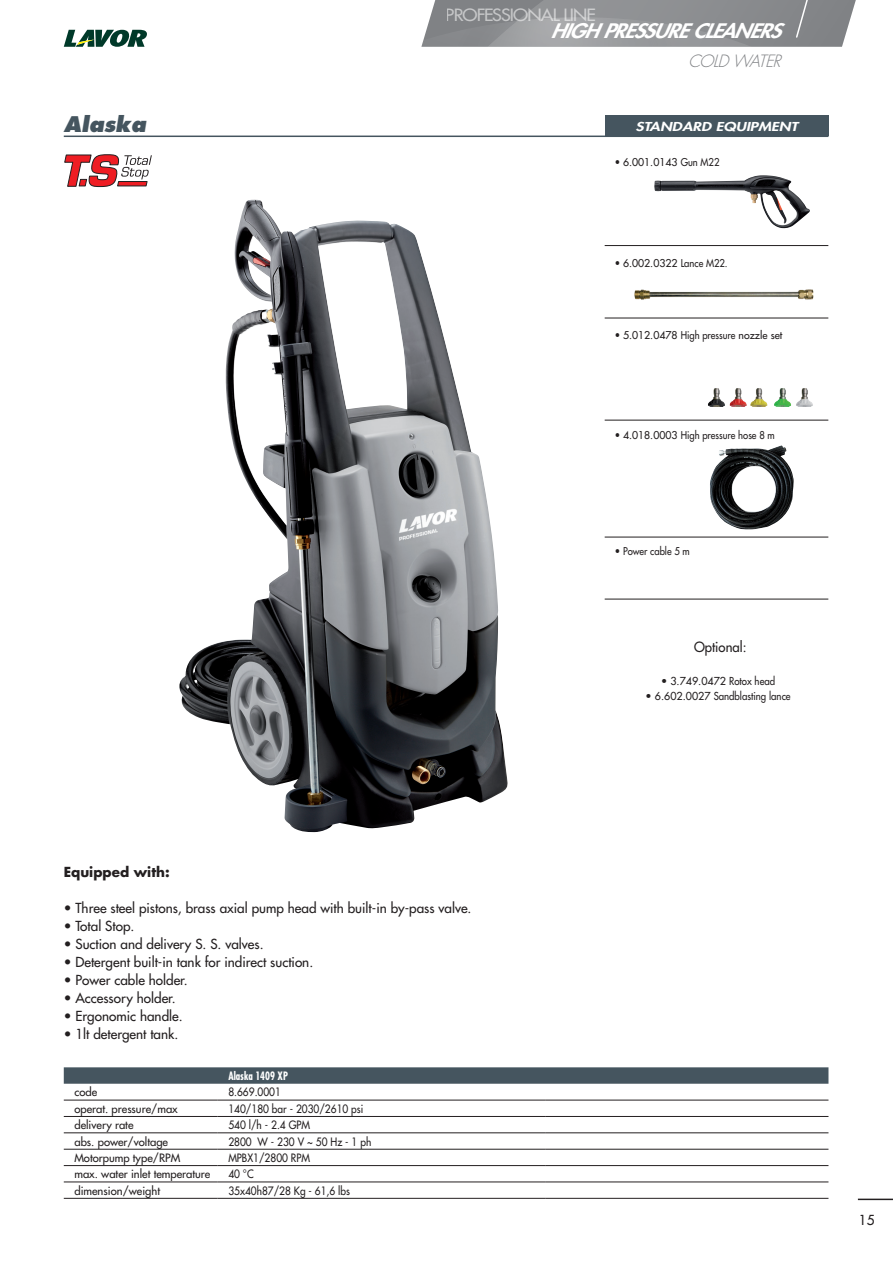
<style>
.page{position:relative;width:893px;height:1263px;background:#fff}
.page>*{position:absolute;margin:0;border:0;box-sizing:border-box;transform-origin:0 0}
.t1{font:italic 800 21px "Futura Std";color:#45555f}
.t2{font:italic 800 19.5px "Futura Std";letter-spacing:-.045em;color:#fff;scale:1.1 1}
.t3{font:500 16.5px "Futura Std";letter-spacing:-.05em;color:#fff;scale:1.1 1}
.t4{font:italic 300 16.5px "Futura Std";color:#808285}
.t5{font:500 13.8px "Futura Std";color:#231f20;scale:.95 1}
.t6{font:500 13.5px "Futura Std";color:#231f20}
.t7{font:700 13.5px "Futura Std";color:#231f20}
.t8{font:italic 800 12px "Futura Std";color:#fff;scale:1.3 1}
.t9{font:500 11.25px "Futura Std";color:#231f20}
.t10{font:500 11.25px "Futura Std";color:#231f20;scale:.9 1}
.t11{font:700 condensed 11.25px "Futura Std";color:#fff;scale:.9 1}
.t12{font:500 10.65px "Futura Std";color:#231f20}
.t13{font:500 10.5px "Futura Std";color:#231f20;scale:.9 1}
</style>
<div class="page">
<svg style="left:421px;top:0;width:435px;height:47px;background:#929396"></svg>
<hr style="left:858px;top:1198px;width:35px;height:2px;background:#231f20">
<svg style="left:64px;top:30px;width:83px;height:17px"></svg>
<hr style="left:64px;top:136px;width:764px;height:1px;background:#45555f">
<div style="left:605px;top:115px;width:223px;height:21px;background:#45555f"></div>
<hr style="left:605px;top:245px;width:223px;height:1px;background:#231f20">
<hr style="left:605px;top:318px;width:223px;height:1px;background:#231f20">
<hr style="left:605px;top:420px;width:223px;height:1px;background:#231f20">
<img style="left:708px;top:388px;width:105px;height:19px">
<img style="left:634px;top:289px;width:180px;height:11px">
<svg style="left:64px;top:1067px;width:764px;height:17px;background:#4b5b64"></svg>
<hr style="left:64px;top:1100px;width:154px;height:1px;background:#231f20">
<hr style="left:218px;top:1100px;width:327px;height:1px;background:#231f20">
<hr style="left:545px;top:1100px;width:283px;height:1px;background:#231f20">
<hr style="left:64px;top:1116px;width:154px;height:1px;background:#231f20">
<hr style="left:218px;top:1116px;width:327px;height:1px;background:#231f20">
<hr style="left:545px;top:1116px;width:283px;height:1px;background:#231f20">
<hr style="left:64px;top:1132px;width:154px;height:1px;background:#231f20">
<hr style="left:218px;top:1132px;width:327px;height:1px;background:#231f20">
<hr style="left:545px;top:1132px;width:283px;height:1px;background:#231f20">
<hr style="left:64px;top:1149px;width:154px;height:1px;background:#231f20">
<hr style="left:218px;top:1149px;width:327px;height:1px;background:#231f20">
<hr style="left:545px;top:1149px;width:283px;height:1px;background:#231f20">
<hr style="left:64px;top:1165px;width:154px;height:1px;background:#231f20">
<hr style="left:218px;top:1165px;width:327px;height:1px;background:#231f20">
<hr style="left:545px;top:1165px;width:283px;height:1px;background:#231f20">
<hr style="left:64px;top:1182px;width:154px;height:1px;background:#231f20">
<hr style="left:218px;top:1182px;width:327px;height:1px;background:#231f20">
<hr style="left:545px;top:1182px;width:283px;height:1px;background:#231f20">
<hr style="left:64px;top:1198px;width:154px;height:1px;background:#231f20">
<hr style="left:218px;top:1198px;width:327px;height:1px;background:#231f20">
<hr style="left:545px;top:1198px;width:283px;height:1px;background:#231f20">
<svg style="left:64px;top:154px;width:88px;height:33px"></svg>
<img style="left:179px;top:200px;width:329px;height:632px">
<img style="left:654px;top:175px;width:156px;height:53px">
<hr style="left:605px;top:537px;width:223px;height:1px;background:#231f20">
<hr style="left:605px;top:599px;width:223px;height:1px;background:#231f20">
<img style="left:710px;top:445px;width:84px;height:84px">
<h1 class="t1" style="left:64px;top:110px;width:84px">Alaska</h1>
<p class="t3" style="left:446px;top:4px;width:138px">PROFESSIONAL LINE</p>
<h2 class="t2" style="left:550px;top:18px;width:211px">HIGH PRESSURE CLEANERS</h2>
<p class="t4" style="left:688px;top:51px;width:100px">COLDWATER</p>
<p class="t8" style="left:636px;top:119px;width:126px">STANDARD EQUIPMENT</p>
<p class="t13" style="left:615px;top:155px;width:118px">• 6.001.0143 Gun M22</p>
<p class="t13" style="left:615px;top:256px;width:127px">• 6.002.0322 Lance M22.</p>
<p class="t13" style="left:615px;top:328px;width:188px">• 5.012.0478 High pressure nozzle set</p>
<p class="t13" style="left:615px;top:429px;width:179px">• 4.018.0003 High pressure hose 8 m</p>
<p class="t13" style="left:615px;top:544px;width:85px">• Power cable 5 m</p>
<p class="t5" style="left:694px;top:639px;width:57px">Optional:</p>
<p class="t12" style="left:661px;top:675px;width:116px">• 3.749.0472 Rotox head</p>
<p class="t12" style="left:646px;top:689px;width:147px">• 6.602.0027 Sandblasting lance</p>
<p class="t7" style="left:64px;top:862px;width:108px">Equipped with:</p>
<p class="t6" style="left:64px;top:899px;width:409px">• Three steel pistons, brass axial pump head with built-in by-pass valve.</p>
<p class="t6" style="left:64px;top:917px;width:72px">• Total Stop.</p>
<p class="t6" style="left:64px;top:935px;width:201px">• Suction and delivery S. S. valves.</p>
<p class="t6" style="left:64px;top:953px;width:251px">• Detergent built-in tank for indirect suction.</p>
<p class="t6" style="left:64px;top:971px;width:125px">• Power cable holder.</p>
<p class="t6" style="left:64px;top:989px;width:113px">• Accessory holder.</p>
<p class="t6" style="left:64px;top:1007px;width:120px">• Ergonomic handle.</p>
<p class="t6" style="left:64px;top:1025px;width:116px">• 1lt detergent tank.</p>
<p class="t11" style="left:228px;top:1069px;width:68px">Alaska 1409 XP</p>
<p class="t9" style="left:74px;top:1085px;width:24px">code</p>
<p class="t10" style="left:228px;top:1085px;width:60px">8.669.0001</p>
<p class="t9" style="left:74px;top:1102px;width:105px">operat. pressure/max</p>
<p class="t10" style="left:228px;top:1102px;width:152px">140/180 bar - 2030/2610 psi</p>
<p class="t9" style="left:74px;top:1118px;width:61px">delivery rate</p>
<p class="t10" style="left:228px;top:1118px;width:93px">540 l/h - 2.4 GPM</p>
<p class="t9" style="left:74px;top:1134px;width:95px">abs. power/voltage</p>
<p class="t10" style="left:228px;top:1134px;width:160px">2800 W - 230 V ~ 50 Hz - 1 ph</p>
<p class="t9" style="left:74px;top:1151px;width:107px">Motorpump type/RPM</p>
<p class="t10" style="left:228px;top:1151px;width:92px">MPBX1/2800 RPM</p>
<p class="t9" style="left:74px;top:1167px;width:137px">max. water inlet temperature</p>
<p class="t10" style="left:228px;top:1167px;width:30px">40 °C</p>
<p class="t9" style="left:74px;top:1183px;width:87px">dimension/weight</p>
<p class="t10" style="left:228px;top:1183px;width:137px">35x40h87/28 Kg - 61,6 lbs</p>
<p class="t6" style="left:859px;top:1212px;width:17px">15</p>
</div>
